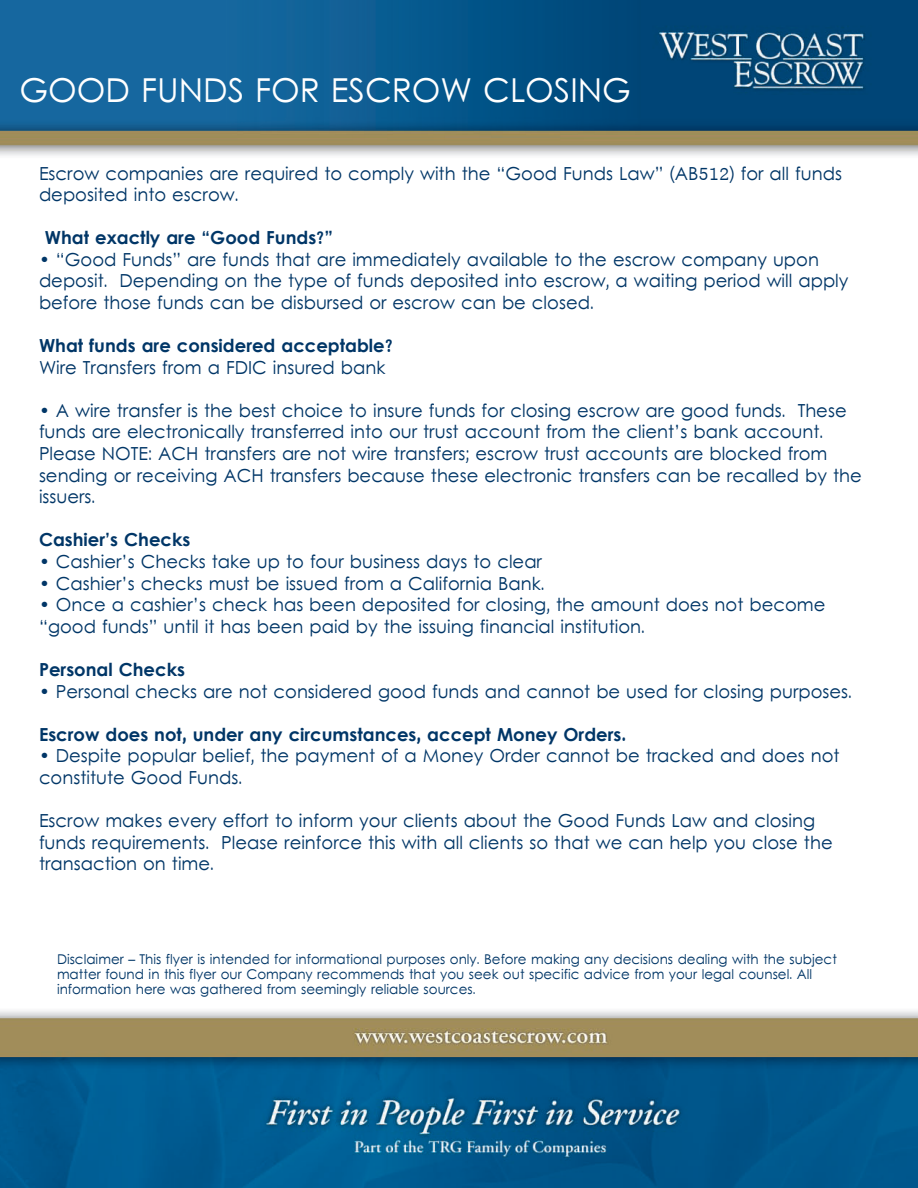
<style>
.page{position:relative;width:918px;height:1188px;background:#fff}
.page>*{position:absolute;margin:0;border:0;box-sizing:border-box;transform-origin:0 0}
.t1{font:33px "Levenim";color:#fff}
.t2{font:18px/21.6px "Levenim";color:#003667}
.t3{font:700 18px "Levenim";color:#003667}
.t4{font:13.5px/15px "Levenim";color:#003667}
</style>
<div class="page">
<img style="left:0;top:0;width:918px;height:1188px">
<h1 class="t1" style="left:20px;top:71px;width:613px">GOOD FUNDS FOR ESCROW CLOSING</h1>
<p class="t2" style="left:39px;top:164px;width:805px">Escrow companies are required to comply with the “Good Funds Law” (AB512) for all funds deposited into escrow.</p>
<p class="t3" style="left:45px;top:227px;width:290px">What exactly are “Good Funds?”</p>
<p class="t2" style="left:39px;top:250px;width:811px">• “Good Funds” are funds that are immediately available to the escrow company upon deposit. Depending on the type of funds deposited into escrow, a waiting period will apply before those funds can be disbursed or escrow can be closed.</p>
<p class="t3" style="left:39px;top:335px;width:356px">What funds are considered acceptable?</p>
<p class="t2" style="left:39px;top:358px;width:348px">Wire Transfers from a FDIC insured bank</p>
<p class="t2" style="left:39px;top:401px;width:824px">• A wire transfer is the best choice to insure funds for closing escrow are good funds. These funds are electronically transferred into our trust account from the client’s bank account.<br>Please NOTE: ACH transfers are not wire transfers; escrow trust accounts are blocked from sending or receiving ACH transfers because these electronic transfers can be recalled by the issuers.</p>
<p class="t3" style="left:39px;top:529px;width:153px">Cashier’s Checks</p>
<p class="t2" style="left:39px;top:552px;width:505px">• Cashier’s Checks take up to four business days to clear</p>
<p class="t2" style="left:39px;top:574px;width:507px">• Cashier’s checks must be issued from a California Bank.</p>
<p class="t2" style="left:39px;top:595px;width:788px">• Once a cashier’s check has been deposited for closing, the amount does not become “good funds” until it has been paid by the issuing financial institution.</p>
<p class="t3" style="left:39px;top:659px;width:148px">Personal Checks</p>
<p class="t2" style="left:39px;top:682px;width:814px">• Personal checks are not considered good funds and cannot be used for closing purposes.</p>
<p class="t3" style="left:39px;top:724px;width:589px">Escrow does not, under any circumstances, accept Money Orders.</p>
<p class="t2" style="left:39px;top:746px;width:802px">• Despite popular belief, the payment of a Money Order cannot be tracked and does not constitute Good Funds.</p>
<p class="t2" style="left:39px;top:811px;width:795px">Escrow makes every effort to inform your clients about the Good Funds Law and closing funds requirements. Please reinforce this with all clients so that we can help you close the transaction on time.</p>
<p class="t4" style="left:57px;top:952px;width:781px">Disclaimer – This flyer is intended for informational purposes only. Before making any decisions dealing with the subject matter found in this flyer our Company recommends that you seek out specific advice from your legal counsel. All information here was gathered from seemingly reliable sources.</p>
</div>
